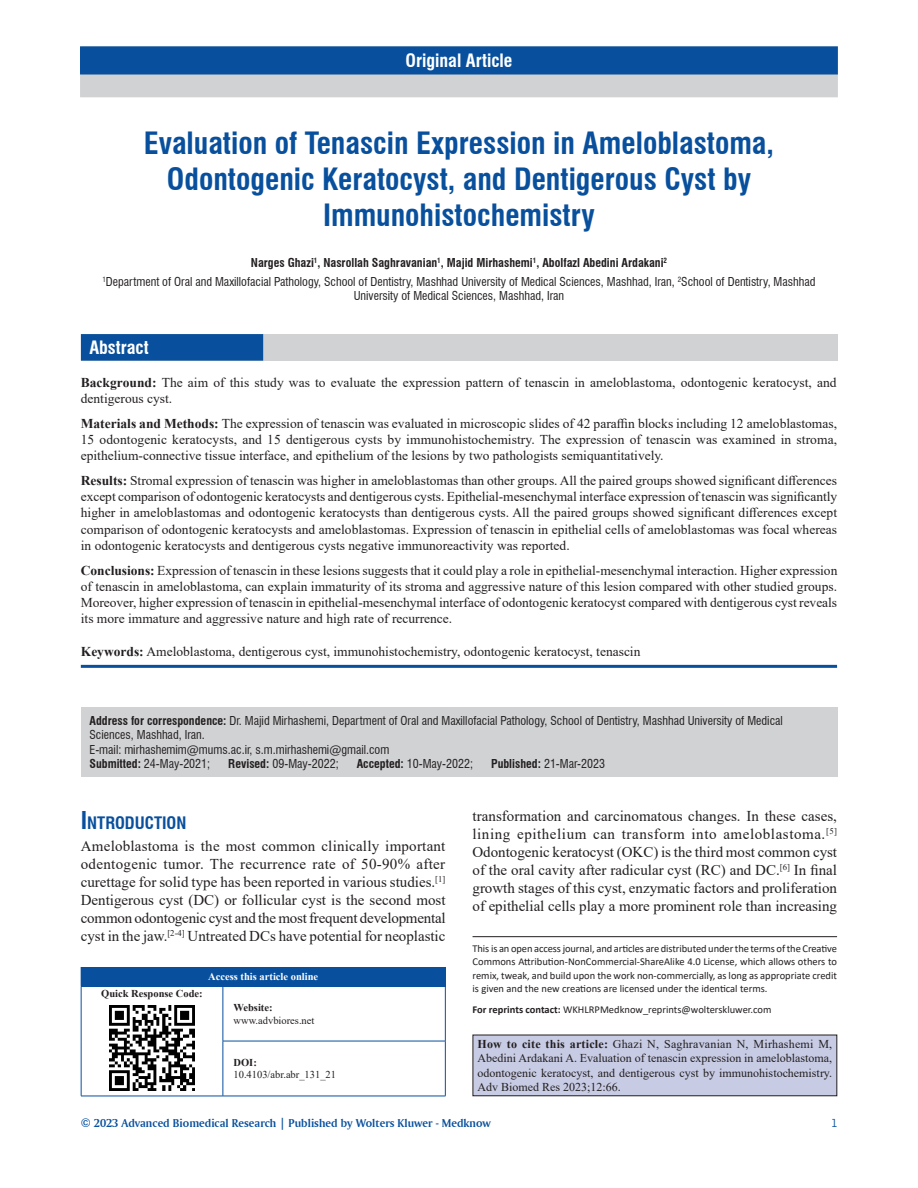
<style>
.page{position:relative;width:918px;height:1188px;background:#fff}
.page>*{position:absolute;margin:0;border:0;box-sizing:border-box;transform-origin:0 0}
.AT{font:700 condensed 30px/36px "Swiss 721 BT";color:#08509d;text-align:center}
.AH{font:700 condensed 18px "Swiss 721 BT";color:#fff}
.ABSH{font:700 condensed 18px "Swiss 721 BT";color:#fff}
.t1{font:700 condensed 16.8px "Swiss 721 BT";color:#08509d}
.TX{font:15px/18px "Times New Roman";color:#231f20;text-align:justify}
.ABS{font:13.5px/16.2px "Times New Roman";color:#231f20;text-align:justify}
.KWD{font:13.5px "Times New Roman";color:#231f20}
.ADD{font:condensed 12px/14.4px "Swiss 721 BT";color:#231f20}
.HTC{font:12px/14.4px "Times New Roman";color:#231f20;text-align:justify}
.AFF{font:condensed 12px/14.4px "Swiss 721 BT";color:#231f20;text-align:center}
.HIS{font:condensed 12px "Swiss 721 BT";color:#231f20}
.AU{font:700 condensed 12px "Swiss 721 BT";color:#231f20}
.t2{font:12px "Amerigo BT Bold A";color:#08509d}
.t3{font:12px "Bell Centennial BT Address";color:#08509d}
.OS{font:10.5px/13.5px "Calibri";color:#231f20;text-align:justify}
.Website{font:10.5px/12.6px "Times New Roman";color:#231f20}
.ATAO{font:700 10.5px "Times New Roman";color:#fff}
.QRC{font:700 10.5px "Times New Roman";color:#231f20}
.s1{font-weight:700}
.s2{font-size:24px}
</style>
<div class="page">
<div style="left:80px;top:46px;width:758px;height:51px;background:#d1d2d4"></div>
<div style="left:81px;top:47px;width:756px;height:27px;background:#08509d"></div>
<div style="left:80px;top:46px;width:758px;height:29px;border:2px solid #08509d"></div>
<div style="left:81px;top:334px;width:756px;height:27px;background:#d1d2d4"></div>
<div style="left:81px;top:334px;width:182px;height:27px;background:#08509d"></div>
<hr style="left:81px;top:665px;width:756px;height:3px;background:#08509d">
<div style="left:81px;top:707px;width:756px;height:70px;background:#d1d2d4"></div>
<hr style="left:473px;top:936px;width:364px;height:1px;background:#231f20">
<div style="left:473px;top:1035px;width:364px;height:61px;background:#c7cbe4"></div>
<div style="left:473px;top:1035px;width:364px;height:61px;border:1px solid #231f20"></div>
<div style="left:81px;top:967px;width:364px;height:19px;background:#08509d"></div>
<svg style="left:445px;top:967px;width:1px;height:19px"></svg>
<hr style="left:81px;top:986px;width:1px;height:55px;background:#08509d">
<hr style="left:81px;top:1041px;width:1px;height:55px;background:#08509d">
<hr style="left:81px;top:986px;width:142px;height:1px;background:#08509d">
<hr style="left:223px;top:986px;width:1px;height:55px;background:#08509d">
<hr style="left:223px;top:986px;width:223px;height:1px;background:#08509d">
<hr style="left:445px;top:986px;width:1px;height:55px;background:#08509d">
<hr style="left:81px;top:1096px;width:142px;height:1px;background:#08509d">
<hr style="left:223px;top:1041px;width:1px;height:55px;background:#08509d">
<hr style="left:223px;top:1041px;width:223px;height:1px;background:#08509d">
<hr style="left:445px;top:1041px;width:1px;height:55px;background:#08509d">
<hr style="left:223px;top:1096px;width:223px;height:1px;background:#08509d">
<img style="left:110px;top:1005px;width:84px;height:85px">
<p class="AH" style="left:405px;top:50px;width:109px">Original Article</p>
<p class="AT" style="left:144px;top:125px;width:632px">Evaluation of Tenascin Expression in Ameloblastoma,<br>Odontogenic Keratocyst, and Dentigerous Cyst by<br>Immunohistochemistry</p>
<p class="AU" style="left:251px;top:255px;width:418px">Narges Ghazi<sup>1</sup>, Nasrollah Saghravanian<sup>1</sup>, Majid Mirhashemi<sup>1</sup>, Abolfazl Abedini Ardakani<sup>2</sup></p>
<p class="AFF" style="left:102px;top:274px;width:715px"><sup>1</sup>Department of Oral and Maxillofacial Pathology, School of Dentistry, Mashhad University of Medical Sciences, Mashhad, Iran, <sup>2</sup>School of Dentistry, Mashhad<br>University of Medical Sciences, Mashhad, Iran</p>
<p class="ABSH" style="left:89px;top:337px;width:61px">Abstract</p>
<p class="ABS" style="left:81px;top:374px;width:757px"><span class="s1">Background:</span> The aim of this study was to evaluate the expression pattern of tenascin in ameloblastoma, odontogenic keratocyst, and dentigerous cyst.</p>
<p class="ABS" style="left:81px;top:415px;width:758px"><span class="s1">Materials and Methods:</span> The expression of tenascin was evaluated in microscopic slides of 42 paraffin blocks including 12 ameloblastomas, 15 odontogenic keratocysts, and 15 dentigerous cysts by immunohistochemistry. The expression of tenascin was examined in stroma, epithelium‑connective tissue interface, and epithelium of the lesions by two pathologists semiquantitatively.</p>
<p class="ABS" style="left:81px;top:472px;width:758px"><span class="s1">Results:</span> Stromal expression of tenascin was higher in ameloblastomas than other groups. All the paired groups showed significant differences except comparison of odontogenic keratocysts and dentigerous cysts. Epithelial‑mesenchymal interface expression of tenascin was significantly higher in ameloblastomas and odontogenic keratocysts than dentigerous cysts. All the paired groups showed significant differences except comparison of odontogenic keratocysts and ameloblastomas. Expression of tenascin in epithelial cells of ameloblastomas was focal whereas in odontogenic keratocysts and dentigerous cysts negative immunoreactivity was reported.</p>
<p class="ABS" style="left:81px;top:562px;width:758px"><span class="s1">Conclusions:</span> Expression of tenascin in these lesions suggests that it could play a role in epithelial‑mesenchymal interaction. Higher expression of tenascin in ameloblastoma, can explain immaturity of its stroma and aggressive nature of this lesion compared with other studied groups.<br>Moreover, higher expression of tenascin in epithelial‑mesenchymal interface of odontogenic keratocyst compared with dentigerous cyst reveals its more immature and aggressive nature and high rate of recurrence.</p>
<p class="KWD" style="left:81px;top:642px;width:561px"><span class="s1">Keywords:</span> Ameloblastoma, dentigerous cyst, immunohistochemistry, odontogenic keratocyst, tenascin</p>
<p class="ADD" style="left:89px;top:713px;width:695px"><span class="s1">Address for correspondence:</span> Dr. Majid Mirhashemi, Department of Oral and Maxillofacial Pathology, School of Dentistry, Mashhad University of Medical<br>Sciences, Mashhad, Iran.<br>E‑mail: mirhashemim@mums.ac.ir, s.m.mirhashemi@gmail.com</p>
<p class="HIS" style="left:89px;top:757px;width:122px"><span class="s1">Submitted:</span> 24-May-2021;</p>
<p class="HIS" style="left:228px;top:757px;width:112px"><span class="s1">Revised:</span> 09-May-2022;</p>
<p class="HIS" style="left:357px;top:757px;width:118px"><span class="s1">Accepted:</span> 10-May-2022;</p>
<p class="HIS" style="left:491px;top:757px;width:115px"><span class="s1">Published:</span> 21-Mar-2023</p>
<h1 class="t1" style="left:81px;top:813px;width:107px"><span class="s2">I</span>NTRODUCTION</h1>
<p class="TX" style="left:81px;top:837px;width:366px">Ameloblastoma is the most common clinically important odentogenic tumor. The recurrence rate of 50‑90% after curettage for solid type has been reported in various studies.<sup>[1] </sup>Dentigerous cyst (DC) or follicular cyst is the second most common odontogenic cyst and the most frequent developmental cyst in the jaw.<sup>[2‑4]</sup> Untreated DCs have potential for neoplastic</p>
<p class="ATAO" style="left:208px;top:969px;width:111px">Access this article online</p>
<p class="QRC" style="left:101px;top:986px;width:103px">Quick Response Code:</p>
<p class="Website" style="left:234px;top:1001px;width:82px"><span class="s1">Website: </span>www.advbiores.net</p>
<p class="Website" style="left:234px;top:1056px;width:104px"><span class="s1">DOI:<br></span>10.4103/abr.abr_131_21</p>
<p class="TX" style="left:472px;top:807px;width:366px">transformation and carcinomatous changes. In these cases, lining epithelium can transform into ameloblastoma.<sup>[5] </sup>Odontogenic keratocyst (OKC) is the third most common cyst of the oral cavity after radicular cyst (RC) and DC.<sup>[6]</sup> In final growth stages of this cyst, enzymatic factors and proliferation of epithelial cells play a more prominent role than increasing</p>
<p class="OS" style="left:473px;top:941px;width:366px">This is an open access journal, and articles are distributed under the terms of the Creative Commons Attribution‑NonCommercial‑ShareAlike 4.0 License, which allows others to remix, tweak, and build upon the work non‑commercially, as long as appropriate credit is given and the new creations are licensed under the identical terms.</p>
<p class="OS" style="left:473px;top:1002px;width:300px"><span class="s1">For reprints contact:</span> WKHLRPMedknow_reprints@wolterskluwer.com</p>
<p class="HTC" style="left:478px;top:1036px;width:356px"><span class="s1">How to cite this article:</span> Ghazi N, Saghravanian N, Mirhashemi M, Abedini Ardakani A. Evaluation of tenascin expression in ameloblastoma, odontogenic keratocyst, and dentigerous cyst by immunohistochemistry.<br>Adv Biomed Res 2023;12:66.</p>
<p class="t2" style="left:81px;top:1116px;width:412px">© 2023 Advanced Biomedical Research | Published by Wolters Kluwer - Medknow</p>
<p class="t3" style="left:832px;top:1116px;width:7px">1</p>
</div>
